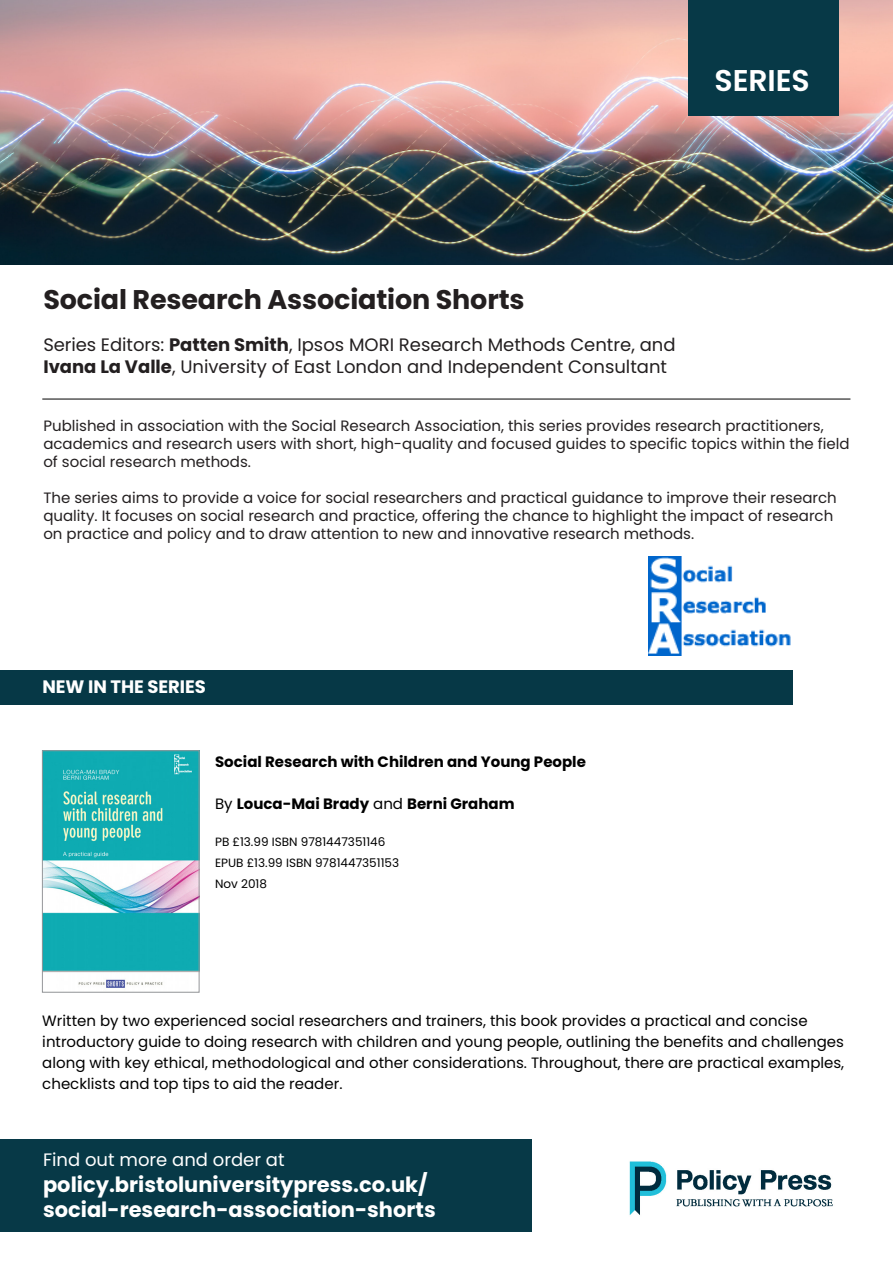
<style>
.page{position:relative;width:893px;height:1263px;background:#fff}
.page>*{position:absolute;margin:0;border:0;box-sizing:border-box;transform-origin:0 0}
.t1{font:600 30px "Poppins";letter-spacing:-.005em;color:#fff}
.Series_Title{font:700 27px "Poppins";letter-spacing:-.005em;color:#231f20}
.Find_out_more{font:700 21px/25.5px "Poppins";color:#fff}
.t2{font:18px "Poppins";color:#231f20}
.Find_out_more-2{font:18px "Poppins";color:#fff}
.Subheading{font:700 18px "Poppins";letter-spacing:-.005em;color:#fff}
.t3{font:15px/18px "Poppins";color:#231f20}
.Small_Print{font:15px/21px "Poppins";color:#000}
.Small_Print-2{font:700 15px "Poppins";color:#000}
.Small_Print-3{font:12px "Poppins";color:#000}
.s1{font-weight:700}
.s2{font-weight:400}
</style>
<div class="page">
<div style="left:0;top:1138px;width:531px;height:93px;background:#073947"></div>
<img style="left:629px;top:1161px;width:204px;height:54px">
<img style="left:44px;top:753px;width:153px;height:235px">
<div style="left:42px;top:751px;width:157px;height:241px;border:1px solid #939598"></div>
<img style="left:0;top:0;width:893px;height:264px">
<div style="left:688px;top:0;width:151px;height:116px;background:#073947"></div>
<hr style="left:42px;top:399px;width:808px;height:1px;background:#000">
<div style="left:0;top:670px;width:793px;height:34px;background:#063846"></div>
<img style="left:648px;top:556px;width:143px;height:99px">
<p class="t1" style="left:715px;top:63px;width:97px">SERIES</p>
<p class="Series_Title" style="left:43px;top:284px;width:483px">Social Research Association Shorts</p>
<p class="t2" style="left:43px;top:335px;width:634px">Series Editors: <span class="s1">Patten Smith</span>, Ipsos MORI Research Methods Centre, and</p>
<p class="t2" style="left:43px;top:356px;width:625px"><span class="s1">Ivana La Valle</span>, University of East London and Independent Consultant</p>
<p class="t3" style="left:43px;top:417px;width:808px">Published in association with the Social Research Association, this series provides research practitioners, academics and research users with short, high-quality and focused guides to specific topics within the field of social research methods.</p>
<p class="t3" style="left:43px;top:489px;width:795px">The series aims to provide a voice for social researchers and practical guidance to improve their research quality. It focuses on social research and practice, offering the chance to highlight the impact of research on practice and policy and to draw attention to new and innovative research methods.</p>
<p class="Subheading" style="left:43px;top:677px;width:165px">NEW IN THE SERIES</p>
<p class="Small_Print-2" style="left:215px;top:753px;width:372px">Social Research with Children and Young People</p>
<p class="Small_Print-2" style="left:215px;top:795px;width:301px"><span class="s2">By</span> Louca-Mai Brady <span class="s2">and</span> Berni Graham</p>
<p class="Small_Print-3" style="left:215px;top:834px;width:172px">PB £13.99 ISBN 9781447351146</p>
<p class="Small_Print-3" style="left:215px;top:855px;width:186px">EPUB £13.99 ISBN 9781447351153</p>
<p class="Small_Print-3" style="left:215px;top:876px;width:53px">Nov 2018</p>
<p class="Small_Print" style="left:42px;top:1010px;width:803px">Written by two experienced social researchers and trainers, this book provides a practical and concise introductory guide to doing research with children and young people, outlining the benefits and challenges along with key ethical, methodological and other considerations. Throughout, there are practical examples, checklists and top tips to aid the reader.</p>
<p class="Find_out_more-2" style="left:43px;top:1149px;width:243px">Find out more and order at</p>
<p class="Find_out_more" style="left:43px;top:1171px;width:394px">policy.bristoluniversitypress.co.uk/ social-research-association-shorts</p>
</div>
